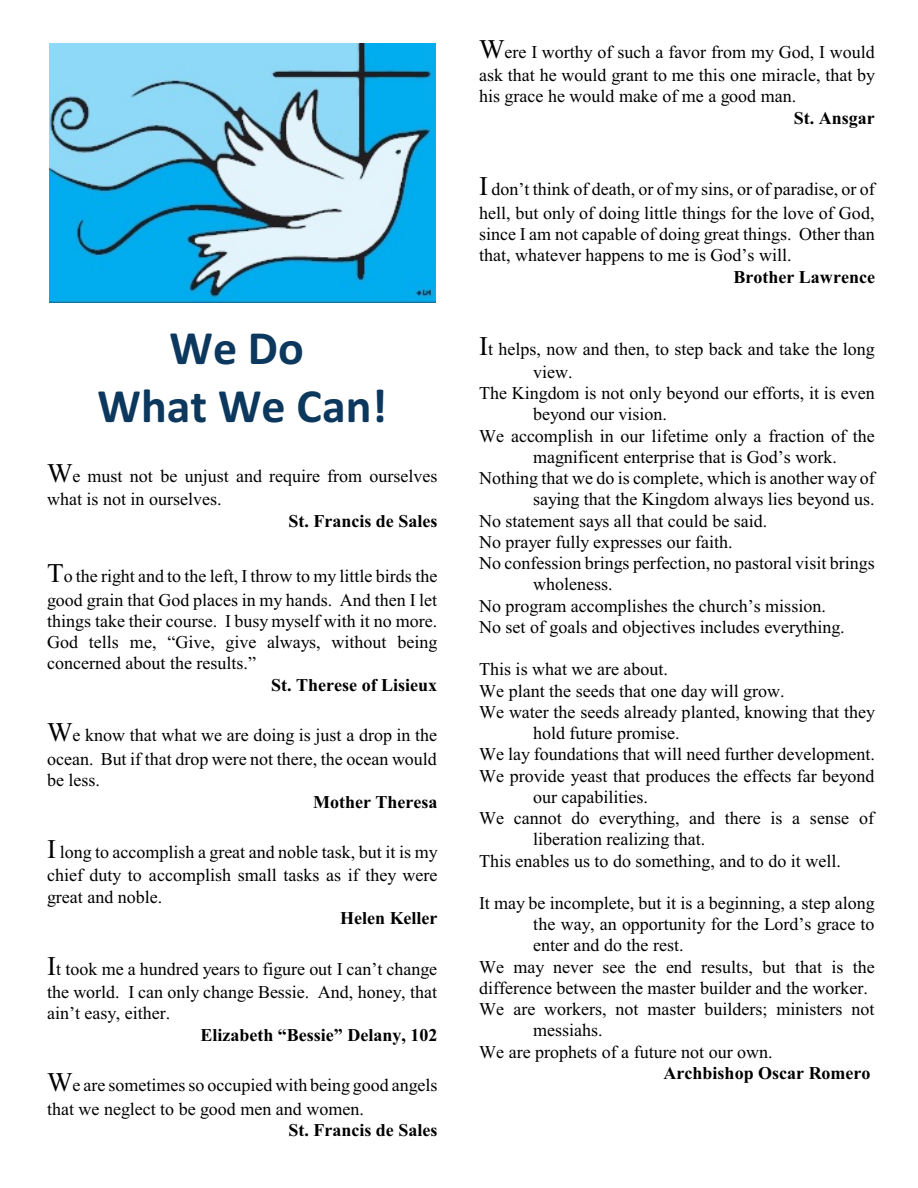
<style>
.page{position:relative;width:918px;height:1188px;background:#fff}
.page>*{position:absolute;margin:0;border:0;box-sizing:border-box;transform-origin:0 0}
.t1{font:700 48px/58.7px "Calibri";color:#0d385e;text-align:center}
.t2{font:18px/23.4px "Times New Roman";color:#000}
.t3{font:700 18px "Times New Roman";color:#000}
.s1{font-size:27px}
</style>
<div class="page">
<img style="left:49px;top:43px;width:387px;height:259px">
<h1 class="t1" style="left:98px;top:322px;width:291px">We Do<br>What We Can!</h1>
<p class="t2" style="left:47px;top:466px;width:392px"><span class="s1">W</span>e must not be unjust and require from ourselves what is not in ourselves.</p>
<p class="t3" style="left:289px;top:514px;width:150px">St. Francis de Sales</p>
<p class="t2" style="left:47px;top:566px;width:392px"><span class="s1">T</span>o the right and to the left, I throw to my little birds the good grain that God places in my hands. And then I let</p>
<p class="t2" style="left:47px;top:612px;width:392px;line-height:21.3px;text-align:justify">things take their course. I busy myself with it no more.<br>God tells me, “Give, give always, without being concerned about the results.”</p>
<p class="t3" style="left:271px;top:679px;width:167px">St. Therese of Lisieux</p>
<p class="t2" style="left:47px;top:725px;width:392px"><span class="s1">W</span>e know that what we are doing is just a drop in the ocean. But if that drop were not there, the ocean would</p>
<p class="t2" style="left:47px;top:770px;width:54px">be less.</p>
<p class="t3" style="left:313px;top:795px;width:126px">Mother Theresa</p>
<p class="t2" style="left:47px;top:842px;width:392px"><span class="s1">I</span> long to accomplish a great and noble task, but it is my chief duty to accomplish small tasks as if they were</p>
<p class="t2" style="left:47px;top:887px;width:117px">great and noble.</p>
<p class="t3" style="left:340px;top:912px;width:99px">Helen Keller</p>
<p class="t2" style="left:47px;top:959px;width:392px"><span class="s1">I</span>t took me a hundred years to figure out I can’t change the world. I can only change Bessie. And, honey, that</p>
<p class="t2" style="left:47px;top:1003px;width:125px">ain’t easy, either.</p>
<p class="t3" style="left:200px;top:1029px;width:239px">Elizabeth “Bessie” Delany, 102</p>
<p class="t2" style="left:47px;top:1075px;width:392px"><span class="s1">W</span>e are sometimes so occupied with being good angels that we neglect to be good men and women.</p>
<p class="t3" style="left:289px;top:1124px;width:150px">St. Francis de Sales</p>
<p class="t2" style="left:479px;top:42px;width:398px"><span class="s1">W</span>ere I worthy of such a favor from my God, I would ask that he would grant to me this one miracle, that by</p>
<p class="t2" style="left:479px;top:86px;width:319px">his grace he would make of me a good man.</p>
<p class="t3" style="left:794px;top:112px;width:82px">St. Ansgar</p>
<p class="t2" style="left:479px;top:179px;width:397px"><span class="s1">I</span> don’t think of death, or of my sins, or of paradise, or of hell, but only of doing little things for the love of God,</p>
<p class="t2" style="left:479px;top:225px;width:397px;line-height:21.3px">since I am not capable of doing great things. Other than that, whatever happens to me is God’s will.</p>
<p class="t3" style="left:734px;top:271px;width:143px">Brother Lawrence</p>
<p class="t2" style="left:533px;top:339px;width:343px;text-indent:-54px"><span class="s1">I</span>t helps, now and then, to step back and take the long view.</p>
<p class="t2" style="left:479px;top:383px;width:397px">The Kingdom is not only beyond our efforts, it is even</p>
<p class="t2" style="left:533px;top:404px;width:135px">beyond our vision.</p>
<p class="t2" style="left:479px;top:426px;width:397px">We accomplish in our lifetime only a fraction of the</p>
<p class="t2" style="left:533px;top:447px;width:305px">magnificent enterprise that is God’s work.</p>
<p class="t2" style="left:479px;top:468px;width:397px">Nothing that we do is complete, which is another way of</p>
<p class="t2" style="left:533px;top:489px;width:343px">saying that the Kingdom always lies beyond us.</p>
<p class="t2" style="left:479px;top:511px;width:290px">No statement says all that could be said.</p>
<p class="t2" style="left:479px;top:532px;width:255px">No prayer fully expresses our faith.</p>
<p class="t2" style="left:479px;top:553px;width:397px">No confession brings perfection, no pastoral visit brings</p>
<p class="t2" style="left:533px;top:574px;width:81px">wholeness.</p>
<p class="t2" style="left:479px;top:596px;width:348px">No program accomplishes the church’s mission.</p>
<p class="t2" style="left:479px;top:617px;width:367px">No set of goals and objectives includes everything.</p>
<p class="t2" style="left:479px;top:659px;width:190px">This is what we are about.</p>
<p class="t2" style="left:479px;top:681px;width:307px">We plant the seeds that one day will grow.</p>
<p class="t2" style="left:479px;top:702px;width:397px">We water the seeds already planted, knowing that they</p>
<p class="t2" style="left:533px;top:723px;width:148px">hold future promise.</p>
<p class="t2" style="left:479px;top:744px;width:397px">We lay foundations that will need further development.</p>
<p class="t2" style="left:479px;top:766px;width:397px">We provide yeast that produces the effects far beyond</p>
<p class="t2" style="left:533px;top:787px;width:116px">our capabilities.</p>
<p class="t2" style="left:479px;top:808px;width:397px">We cannot do everything, and there is a sense of</p>
<p class="t2" style="left:533px;top:829px;width:174px">liberation realizing that.</p>
<p class="t2" style="left:479px;top:851px;width:363px">This enables us to do something, and to do it well.</p>
<p class="t2" style="left:479px;top:893px;width:397px">It may be incomplete, but it is a beginning, a step along</p>
<p class="t2" style="left:533px;top:914px;width:343px">the way, an opportunity for the Lord’s grace to</p>
<p class="t2" style="left:533px;top:935px;width:152px">enter and do the rest.</p>
<p class="t2" style="left:479px;top:957px;width:397px">We may never see the end results, but that is the</p>
<p class="t2" style="left:479px;top:978px;width:390px">difference between the master builder and the worker.</p>
<p class="t2" style="left:479px;top:999px;width:397px">We are workers, not master builders; ministers not</p>
<p class="t2" style="left:533px;top:1020px;width:71px">messiahs.</p>
<p class="t2" style="left:479px;top:1042px;width:295px">We are prophets of a future not our own.</p>
<p class="t3" style="left:664px;top:1067px;width:208px">Archbishop Oscar Romero</p>
</div>
